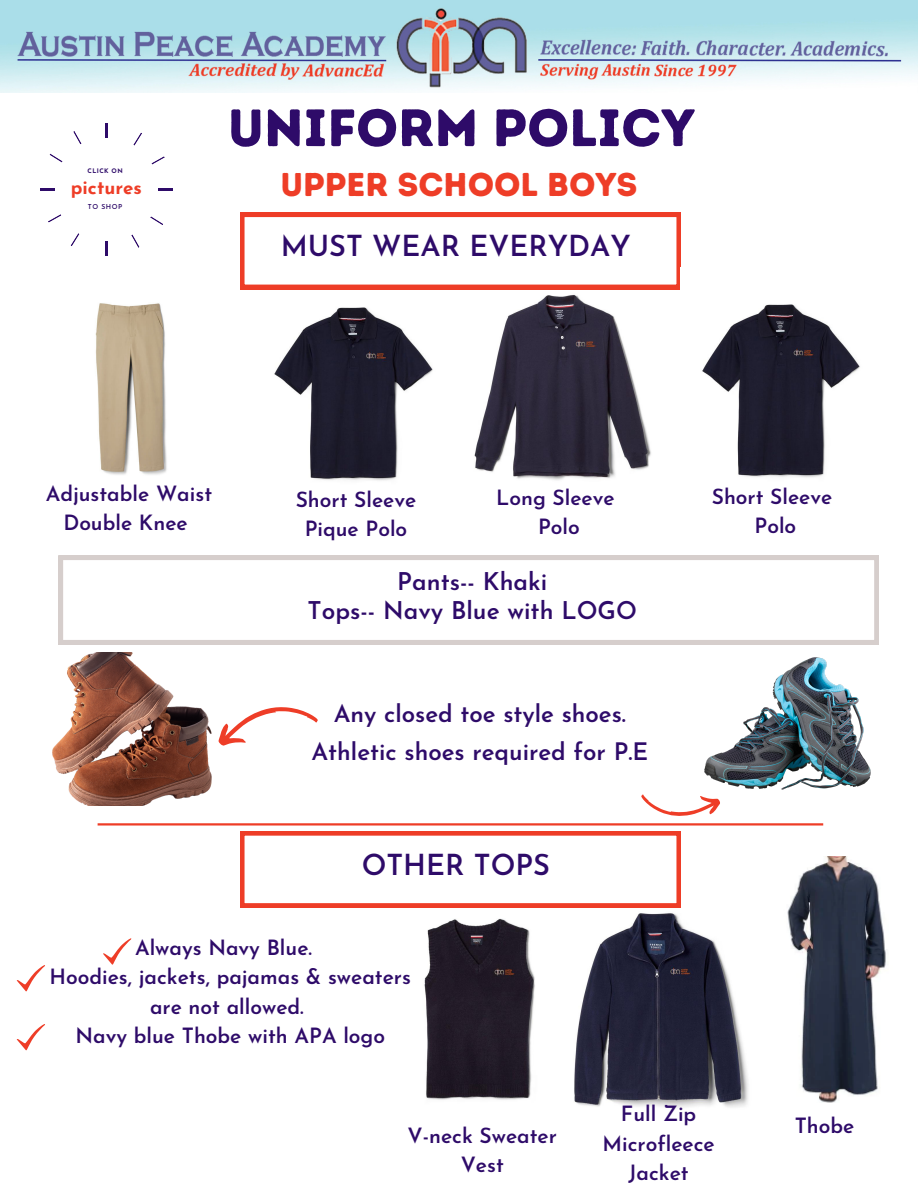
<style>
.page{position:relative;width:918px;height:1188px;background:#fff}
.page>*{position:absolute;margin:0;border:0;box-sizing:border-box;transform-origin:0 0}
.t1{font:52.5px "Intro Rust Base";color:#2e0b69}
.t2{font:33px "Intro Rust Base";color:#ee3d27}
.t3{font:600 28.95px "Josefin Sans";color:#2e0b69}
.t4{font:600 24.45px "Josefin Sans";color:#2e0b69}
.t5{font:600 24px "Josefin Sans";color:#2e0b69}
.t6{font:600 21px/29.2px "Josefin Sans";color:#2e0b69;text-align:center}
.t7{font:700 18.75px "Josefin Sans";color:#ee3d27}
.t8{font:600 6.75px "Josefin Sans";letter-spacing:.075em;color:#2e0b69}
.t9{font:700 6.3px "Josefin Sans";letter-spacing:.075em;color:#2e0b69}
</style>
<div class="page">
<img style="left:95px;top:303px;width:72px;height:172px">
<hr style="left:98px;top:823px;width:725px;height:3px;background:#ee3d27">
<img style="left:0;top:0;width:917px;height:92px">
<img style="left:253px;top:289px;width:201px;height:192px">
<img style="left:460px;top:289px;width:202px;height:191px">
<svg style="left:240px;top:213px;width:441px;height:76px"></svg>
<svg style="left:59px;top:556px;width:820px;height:88px"></svg>
<svg style="left:641px;top:794px;width:79px;height:22px"></svg>
<svg style="left:218px;top:707px;width:100px;height:39px"></svg>
<img style="left:424px;top:918px;width:111px;height:182px">
<img style="left:574px;top:913px;width:174px;height:195px">
<img style="left:787px;top:856px;width:99px;height:246px">
<svg style="left:240px;top:831px;width:441px;height:77px"></svg>
<img style="left:705px;top:657px;width:165px;height:133px">
<img style="left:52px;top:652px;width:159px;height:153px">
<svg style="left:103px;top:938px;width:29px;height:27px"></svg>
<svg style="left:16px;top:965px;width:29px;height:27px"></svg>
<svg style="left:16px;top:1024px;width:29px;height:27px"></svg>
<svg style="left:106px;top:241px;width:1px;height:15px"></svg>
<svg style="left:106px;top:123px;width:1px;height:14px"></svg>
<svg style="left:40px;top:189px;width:15px;height:1px"></svg>
<svg style="left:158px;top:189px;width:15px;height:1px"></svg>
<svg style="left:70px;top:233px;width:10px;height:13px"></svg>
<svg style="left:133px;top:132px;width:9px;height:14px"></svg>
<svg style="left:49px;top:153px;width:14px;height:10px"></svg>
<svg style="left:150px;top:216px;width:13px;height:9px"></svg>
<svg style="left:48px;top:214px;width:13px;height:9px"></svg>
<svg style="left:151px;top:156px;width:14px;height:9px"></svg>
<svg style="left:73px;top:131px;width:9px;height:13px"></svg>
<svg style="left:131px;top:234px;width:9px;height:14px"></svg>
<img style="left:680px;top:268px;width:180px;height:210px">
<p class="t9" style="left:88px;top:168px;width:37px">CLICK ON</p>
<p class="t8" style="left:88px;top:204px;width:36px">TO SHOP</p>
<p class="t7" style="left:71px;top:180px;width:73px">pictures</p>
<p class="t1" style="left:228px;top:96px;width:468px">UNIFORM POLICY</p>
<p class="t2" style="left:280px;top:165px;width:359px">UPPER SCHOOL BOYS</p>
<p class="t3" style="left:281px;top:235px;width:351px">MUST WEAR EVERYDAY</p>
<p class="t6" style="left:46px;top:481px;width:168px">Adjustable Waist<br>Double Knee</p>
<p class="t6" style="left:296px;top:487px;width:122px">Short Sleeve<br>Pique Polo</p>
<p class="t6" style="left:496px;top:485px;width:120px">Long Sleeve</p>
<p class="t6" style="left:538px;top:514px;width:43px">Polo</p>
<p class="t4" style="left:397px;top:572px;width:152px">Pants-- Khaki</p>
<p class="t4" style="left:308px;top:600px;width:331px">Tops-- Navy Blue with LOGO</p>
<p class="t5" style="left:334px;top:704px;width:294px">Any closed toe style shoes.</p>
<p class="t5" style="left:312px;top:742px;width:338px">Athletic shoes required for P.E</p>
<p class="t3" style="left:362px;top:853px;width:190px">OTHER TOPS</p>
<p class="t6" style="left:135px;top:935px;width:179px">Always Navy Blue.</p>
<p class="t6" style="left:50px;top:964px;width:363px">Hoodies, jackets, pajamas &amp; sweaters are not allowed.</p>
<p class="t6" style="left:75px;top:1023px;width:311px">Navy blue Thobe with APA logo</p>
<p class="t6" style="left:712px;top:484px;width:122px">Short Sleeve</p>
<p class="t6" style="left:755px;top:513px;width:43px">Polo</p>
<p class="t6" style="left:408px;top:1123px;width:151px">V-neck Sweater<br>Vest</p>
<p class="t6" style="left:603px;top:1102px;width:114px">Full Zip<br>Microfleece<br>Jacket</p>
<p class="t6" style="left:795px;top:1113px;width:61px">Thobe</p>
</div>
